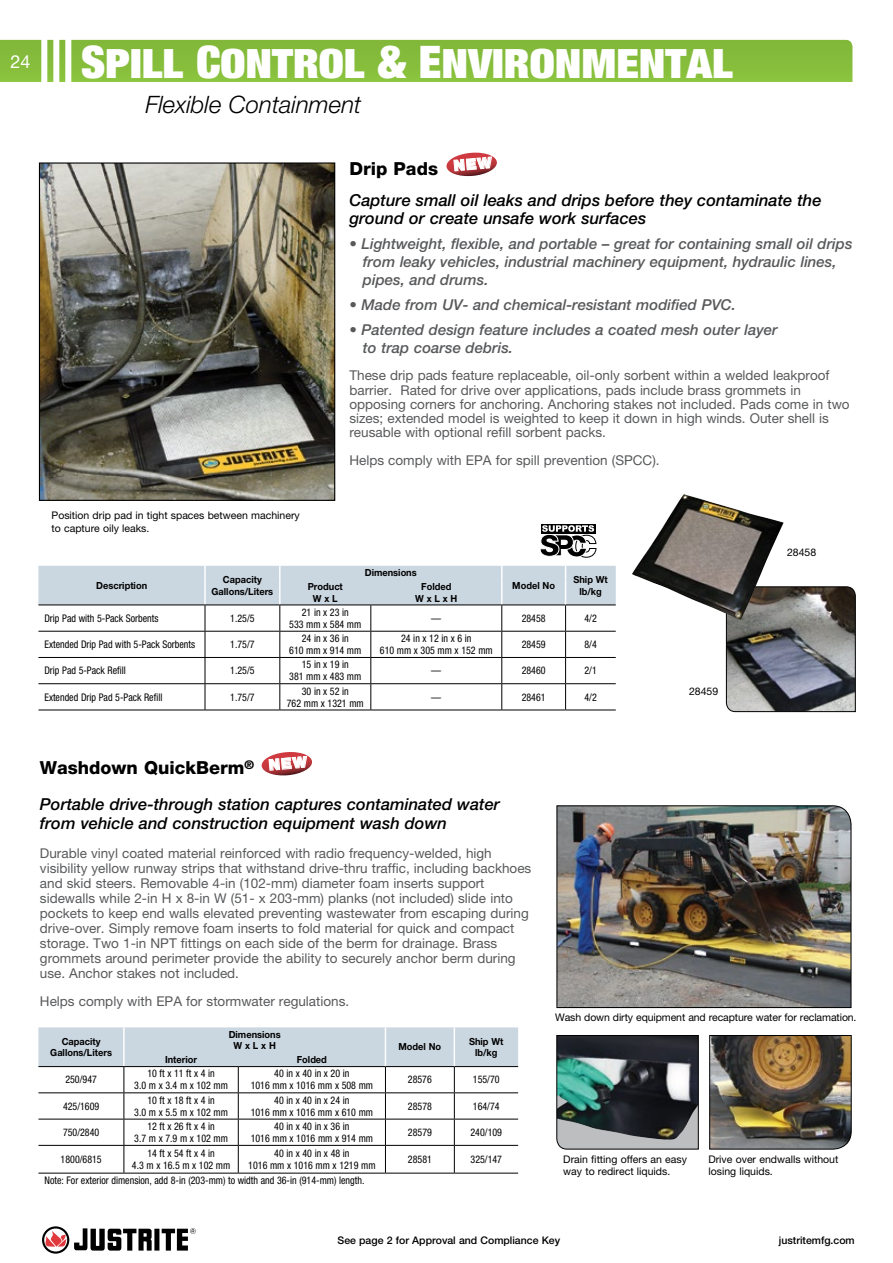
<style>
.page{position:relative;width:893px;height:1263px;background:#fff}
.page>*{position:absolute;margin:0;border:0;box-sizing:border-box;transform-origin:0 0}
.t1{font:900 condensed 40.5px "Helvetica Neue LT Std";color:#fff;scale:1.11 1}
.t2{font:italic 300 24px "Helvetica Neue LT Std";color:#000}
.t3{font:800 18px "Helvetica Neue LT Std";color:#000}
.t4{font:18px "Helvetica Neue LT Std";color:#fff}
.t5{font:italic 500 16.5px/19.5px "Helvetica Neue LT Std";color:#000}
.t6{font:italic 500 15px/18px "Helvetica Neue LT Std";color:#58595b}
.t7{font:13.5px/15px "Helvetica Neue LT Std";color:#58595b}
.t8{font:condensed 10.5px/12px "Helvetica Neue LT Std";color:#000;text-align:center;scale:.95 1}
.t9{font:10.5px/12.6px "Helvetica Neue LT Std";color:#000}
.t10{font:500 10.5px "Helvetica Neue LT Std";color:#000}
.t11{font:700 9.75px/11.7px "Helvetica Neue LT Std";color:#000;text-align:center;scale:.95 1}
.s1{font-size:45px}
</style>
<div class="page">
<div style="left:0;top:40px;width:852px;height:42px;background:#85bd3c"></div>
<div style="left:41px;top:35px;width:6px;height:59px;background:#fff"></div>
<div style="left:53px;top:35px;width:6px;height:59px;background:#fff"></div>
<div style="left:65px;top:35px;width:6px;height:59px;background:#fff"></div>
<svg style="left:42px;top:1226px;width:154px;height:27px"></svg>
<img style="left:41px;top:164px;width:292px;height:335px">
<div style="left:39px;top:162px;width:296px;height:339px;border:1px solid #000"></div>
<hr style="left:205px;top:710px;width:75px;height:1px;background:#000">
<hr style="left:280px;top:710px;width:91px;height:1px;background:#000">
<hr style="left:371px;top:710px;width:131px;height:1px;background:#000">
<hr style="left:502px;top:710px;width:64px;height:1px;background:#000">
<hr style="left:566px;top:710px;width:50px;height:1px;background:#000">
<svg style="left:38px;top:566px;width:578px;height:144px"></svg>
<hr style="left:38px;top:710px;width:167px;height:1px;background:#000">
<img style="left:556px;top:805px;width:296px;height:203px">
<svg style="left:726px;top:586px;width:130px;height:126px;background:#6e6f72"></svg>
<svg style="left:38px;top:1027px;width:480px;height:146px"></svg>
<hr style="left:38px;top:1066px;width:86px;height:1px;background:#000">
<hr style="left:124px;top:1066px;width:114px;height:1px;background:#000">
<hr style="left:238px;top:1066px;width:147px;height:1px;background:#000">
<hr style="left:385px;top:1066px;width:69px;height:1px;background:#000">
<hr style="left:454px;top:1066px;width:64px;height:1px;background:#000">
<hr style="left:38px;top:1173px;width:86px;height:1px;background:#000">
<hr style="left:124px;top:1173px;width:114px;height:1px;background:#000">
<hr style="left:238px;top:1173px;width:147px;height:1px;background:#000">
<hr style="left:385px;top:1173px;width:69px;height:1px;background:#000">
<hr style="left:454px;top:1173px;width:64px;height:1px;background:#000">
<svg style="left:556px;top:1035px;width:143px;height:115px;background:#4e5d5e"></svg>
<img style="left:709px;top:1035px;width:143px;height:115px">
<img style="left:632px;top:494px;width:152px;height:126px">
<div style="left:541px;top:524px;width:54px;height:9px;background:#000"></div>
<svg style="left:540px;top:525px;width:56px;height:32px"></svg>
<svg style="left:446px;top:153px;width:51px;height:24px"></svg>
<svg style="left:261px;top:752px;width:51px;height:24px"></svg>
<h3 class="t4" style="left:11px;top:51px;width:22px">24</h3>
<h1 class="t1" style="left:81px;top:37px;width:589px"><span class="s1">S</span>PILL <span class="s1">C</span>ONTROL <span class="s1">&amp; E</span>NVIRONMENTAL</h1>
<h2 class="t2" style="left:146px;top:90px;width:217px">Flexible Containment</h2>
<h3 class="t3" style="left:349px;top:158px;width:90px">Drip Pads</h3>
<p class="t5" style="left:349px;top:191px;width:474px;line-height:18px">Capture small oil leaks and drips before they contaminate the ground or create unsafe work surfaces</p>
<p class="t6" style="left:363px;top:235px;width:491px;text-indent:-14px">• Lightweight, flexible, and portable – great for containing small oil drips from leaky vehicles, industrial machinery equipment, hydraulic lines, pipes, and drums.</p>
<p class="t6" style="left:349px;top:295px;width:388px">• Made from UV- and chemical-resistant modified PVC.</p>
<p class="t6" style="left:363px;top:320px;width:416px;text-indent:-14px">• Patented design feature includes a coated mesh outer layer to trap coarse debris.</p>
<p class="t7" style="left:349px;top:368px;width:502px;line-height:14.2px">These drip pads feature replaceable, oil-only sorbent within a welded leakproof barrier. Rated for drive over applications, pads include brass grommets in opposing corners for anchoring. Anchoring stakes not included. Pads come in two sizes; extended model is weighted to keep it down in high winds. Outer shell is reusable with optional refill sorbent packs.</p>
<p class="t7" style="left:349px;top:453px;width:312px">Helps comply with EPA for spill prevention (SPCC).</p>
<p class="t9" style="left:52px;top:509px;width:250px">Position drip pad in tight spaces between machinery to capture oily leaks.</p>
<p class="t11" style="left:96px;top:579px;width:55px">Description</p>
<p class="t11" style="left:212px;top:573px;width:66px">Capacity<br>Gallons/Liters</p>
<p class="t11" style="left:365px;top:567px;width:56px">Dimensions</p>
<p class="t11" style="left:308px;top:580px;width:39px">Product<br>W x L</p>
<p class="t11" style="left:415px;top:580px;width:46px">Folded<br>W x L x H</p>
<p class="t11" style="left:512px;top:579px;width:47px">Model No</p>
<p class="t11" style="left:573px;top:573px;width:38px">Ship Wt lb/kg</p>
<p class="t9" style="left:787px;top:546px;width:31px">28458</p>
<p class="t8" style="left:44px;top:612px;width:122px">Drip Pad with 5-Pack Sorbents</p>
<p class="t8" style="left:230px;top:612px;width:27px">1.25/5</p>
<p class="t8" style="left:289px;top:606px;width:77px">21 in x 23 in<br>533 mm x 584 mm</p>
<p class="t8" style="left:431px;top:612px;width:12px">—</p>
<p class="t8" style="left:522px;top:612px;width:27px">28458</p>
<p class="t8" style="left:584px;top:612px;width:14px">4/2</p>
<p class="t8" style="left:44px;top:638px;width:160px">Extended Drip Pad with 5-Pack Sorbents</p>
<p class="t8" style="left:230px;top:638px;width:27px">1.75/7</p>
<p class="t8" style="left:289px;top:632px;width:77px">24 in x 36 in<br>610 mm x 914 mm</p>
<p class="t8" style="left:380px;top:632px;width:120px">24 in x 12 in x 6 in<br>610 mm x 305 mm x 152 mm</p>
<p class="t8" style="left:522px;top:638px;width:27px">28459</p>
<p class="t8" style="left:584px;top:638px;width:14px">8/4</p>
<p class="t8" style="left:44px;top:665px;width:87px">Drip Pad 5-Pack Refill</p>
<p class="t8" style="left:230px;top:665px;width:27px">1.25/5</p>
<p class="t8" style="left:289px;top:659px;width:77px">15 in x 19 in<br>381 mm x 483 mm</p>
<p class="t8" style="left:431px;top:665px;width:12px">—</p>
<p class="t8" style="left:522px;top:665px;width:27px">28460</p>
<p class="t8" style="left:584px;top:665px;width:14px">2/1</p>
<p class="t8" style="left:44px;top:691px;width:126px">Extended Drip Pad 5-Pack Refill</p>
<p class="t8" style="left:230px;top:691px;width:27px">1.75/7</p>
<p class="t8" style="left:287px;top:685px;width:82px">30 in x 52 in<br>762 mm x 1321 mm</p>
<p class="t8" style="left:431px;top:691px;width:12px">—</p>
<p class="t8" style="left:522px;top:691px;width:27px">28461</p>
<p class="t8" style="left:584px;top:691px;width:14px">4/2</p>
<p class="t9" style="left:689px;top:685px;width:31px">28459</p>
<h3 class="t3" style="left:40px;top:756px;width:216px">Washdown QuickBerm<sup>®</sup></h3>
<p class="t5" style="left:40px;top:794px;width:462px">Portable drive-through station captures contaminated water from vehicle and construction equipment wash down</p>
<p class="t7" style="left:40px;top:845px;width:493px">Durable vinyl coated material reinforced with radio frequency-welded, high visibility yellow runway strips that withstand drive-thru traffic, including backhoes and skid steers. Removable 4-in (102-mm) diameter foam inserts support sidewalls while 2-in H x 8-in W (51- x 203-mm) planks (not included) slide into pockets to keep end walls elevated preventing wastewater from escaping during drive-over. Simply remove foam inserts to fold material for quick and compact storage. Two 1-in NPT fittings on each side of the berm for drainage. Brass grommets around perimeter provide the ability to securely anchor berm during use. Anchor stakes not included.</p>
<p class="t7" style="left:40px;top:993px;width:311px">Helps comply with EPA for stormwater regulations.</p>
<p class="t11" style="left:50px;top:1035px;width:66px">Capacity<br>Gallons/Liters</p>
<p class="t11" style="left:229px;top:1028px;width:56px">Dimensions<br>W x L x H</p>
<p class="t11" style="left:165px;top:1054px;width:35px">Interior</p>
<p class="t11" style="left:297px;top:1054px;width:33px">Folded</p>
<p class="t11" style="left:398px;top:1041px;width:47px">Model No</p>
<p class="t11" style="left:469px;top:1035px;width:38px">Ship Wt lb/kg</p>
<p class="t8" style="left:65px;top:1074px;width:35px">250/947</p>
<p class="t8" style="left:134px;top:1068px;width:100px">10 ft x 11 ft x 4 in<br>3.0 m x 3.4 m x 102 mm</p>
<p class="t8" style="left:251px;top:1068px;width:130px">40 in x 40 in x 20 in<br>1016 mm x 1016 mm x 508 mm</p>
<p class="t8" style="left:408px;top:1074px;width:27px">28576</p>
<p class="t8" style="left:473px;top:1074px;width:30px">155/70</p>
<p class="t8" style="left:63px;top:1100px;width:40px">425/1609</p>
<p class="t8" style="left:134px;top:1094px;width:100px">10 ft x 18 ft x 4 in<br>3.0 m x 5.5 m x 102 mm</p>
<p class="t8" style="left:251px;top:1094px;width:130px">40 in x 40 in x 24 in<br>1016 mm x 1016 mm x 610 mm</p>
<p class="t8" style="left:408px;top:1100px;width:27px">28578</p>
<p class="t8" style="left:473px;top:1100px;width:30px">164/74</p>
<p class="t8" style="left:63px;top:1126px;width:40px">750/2840</p>
<p class="t8" style="left:134px;top:1120px;width:100px">12 ft x 26 ft x 4 in<br>3.7 m x 7.9 m x 102 mm</p>
<p class="t8" style="left:251px;top:1120px;width:130px">40 in x 40 in x 36 in<br>1016 mm x 1016 mm x 914 mm</p>
<p class="t8" style="left:408px;top:1126px;width:27px">28579</p>
<p class="t8" style="left:470px;top:1126px;width:35px">240/109</p>
<p class="t8" style="left:61px;top:1153px;width:45px">1800/6815</p>
<p class="t8" style="left:132px;top:1147px;width:105px">14 ft x 54 ft x 4 in<br>4.3 m x 16.5 m x 102 mm</p>
<p class="t8" style="left:248px;top:1147px;width:135px">40 in x 40 in x 48 in<br>1016 mm x 1016 mm x 1219 mm</p>
<p class="t8" style="left:408px;top:1153px;width:27px">28581</p>
<p class="t8" style="left:471px;top:1153px;width:35px">325/147</p>
<p class="t8" style="left:44px;top:1174px;width:338px">Note: For exterior dimension, add 8-in (203-mm) to width and 36-in (914-mm) length.</p>
<p class="t9" style="left:555px;top:1011px;width:303px">Wash down dirty equipment and recapture water for reclamation.</p>
<p class="t9" style="left:563px;top:1153px;width:125px">Drain fitting offers an easy way to redirect liquids.</p>
<p class="t9" style="left:708px;top:1153px;width:131px">Drive over endwalls without losing liquids.</p>
<p class="t10" style="left:338px;top:1234px;width:224px">See page 2 for Approval and Compliance Key</p>
<p class="t10" style="left:779px;top:1234px;width:77px">justritemfg.com</p>
</div>
